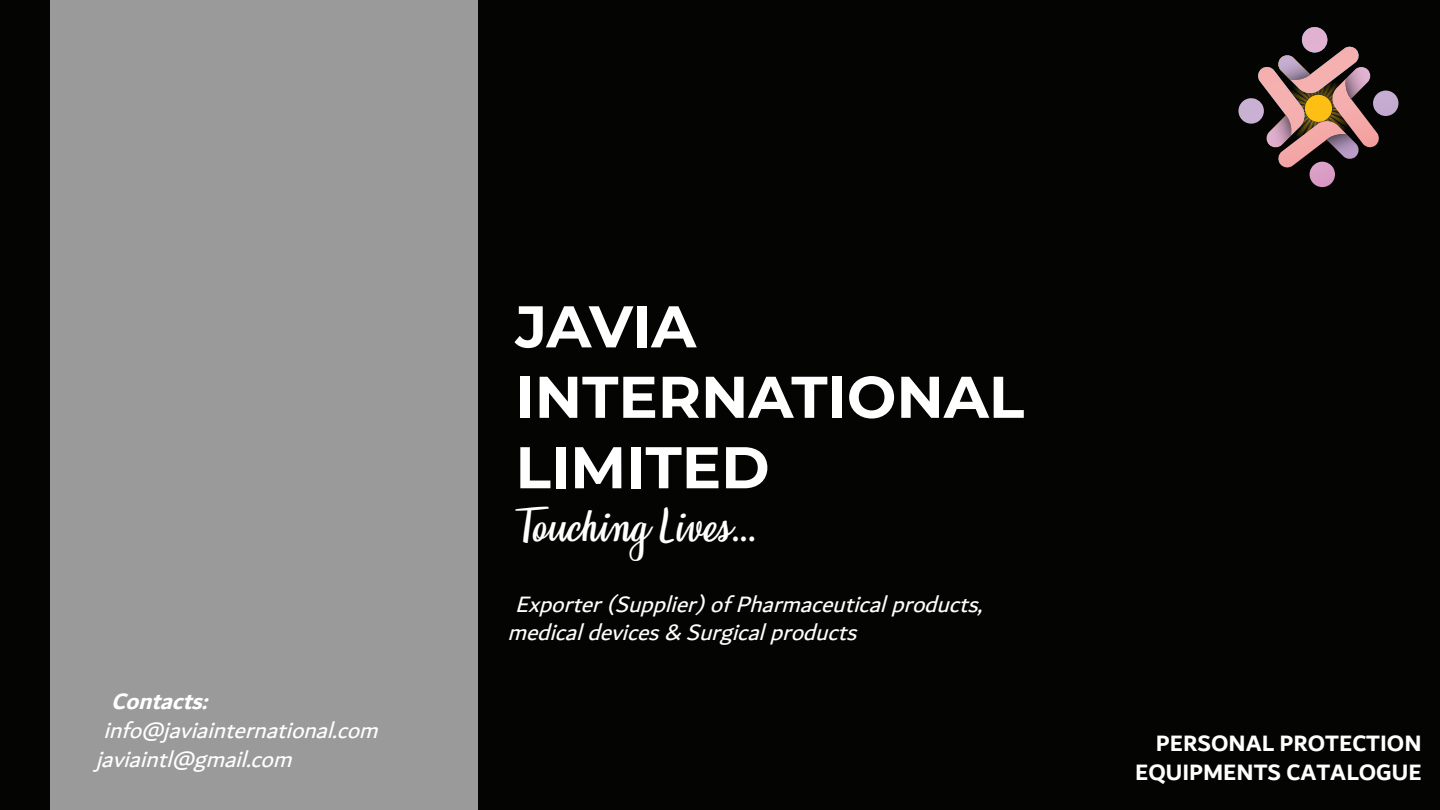
<style>
.page{position:relative;width:1440px;height:810px;background:#040503}
.page>*{position:absolute;margin:0;border:0;box-sizing:border-box;transform-origin:0 0}
.t1{font:700 58.8px/70.4px "Montserrat";color:#fff}
.t2{font:40px "Honeymoon Personal Use";color:#fff}
.t3{font:italic 24px/28.8px "Dubai";color:#fff}
.t4{font:700 24px/28.8px "Dubai";color:#fff;text-align:right}
.t5{font:italic 700 24px "Dubai";color:#fff}
.s1{font-family:"Myriad Pro"}
</style>
<div class="page">
<div style="left:50px;top:0;width:428px;height:810px;background:#9b9a9b"></div>
<svg style="left:1238px;top:27px;width:161px;height:160px"></svg>
<div style="left:1305px;top:95px;width:27px;height:27px;background:#fdbf13;border-radius:50%"></div>
<p class="t5" style="left:111px;top:687px;width:108px">Contacts:</p>
<p class="t3" style="left:96px;top:716px;width:294px;text-indent:8px">info@javiainternational.com javiaintl@gmail.com</p>
<h1 class="t1" style="left:515px;top:288px;width:510px">JAVIA<br>INTERNATIONAL<br>LIMITED</h1>
<h2 class="t2" style="left:515px;top:503px;width:242px">Touching Lives<span class="s1">...</span></h2>
<p class="t3" style="left:508px;top:589px;width:486px;text-indent:8px">Exporter(Supplier)ofPharmaceuticalproducts, medicaldevices&amp;Surgicalproducts</p>
<p class="t4" style="left:1135px;top:728px;width:288px">PERSONAL PROTECTION<br>EQUIPMENTS CATALOGUE</p>
</div>
